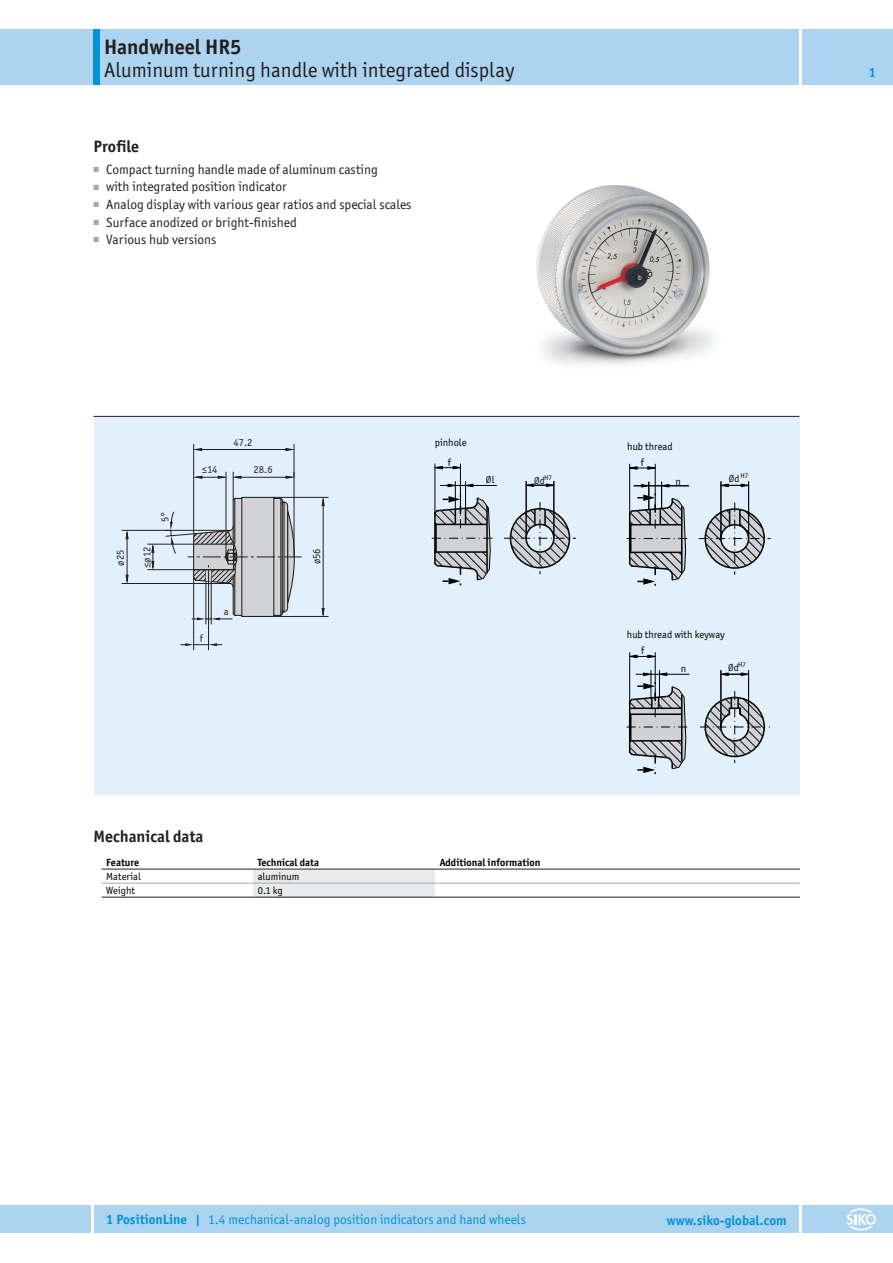
<style>
.page{position:relative;width:893px;height:1263px;background:#fff}
.page>*{position:absolute;margin:0;border:0;box-sizing:border-box;transform-origin:0 0}
.t1{font:21px "Officina Sans ITC Pro";color:#231f20}
.t2{font:700 21px "Officina Sans ITC Pro";color:#231f20}
.t3{font:700 16.5px "Officina Sans ITC Pro";color:#231f20}
.t4{font:13.5px "Officina Sans ITC Pro";color:#231f20}
.t5{font:13.5px "Officina Sans ITC Pro";color:#0095d9}
.t6{font:700 13.5px "Officina Sans ITC Pro";color:#0095d9}
.t7{font:10.65px "Officina Sans ITC Pro";color:#231f20}
.t8{font:10.5px "Officina Sans ITC Pro";color:#000}
.t9{font:700 10.5px "Officina Sans ITC Pro";color:#000}
.t10{font:10.05px "Officina Sans ITC Pro";color:#0f0c12}
.t11{font:10.05px "Officina Sans ITC Pro";color:#000}
.t12{font:7.2px "Officina Sans ITC Pro";color:#0f0c12}
.s1{color:#a8a9ad}
.s2{font-weight:700}
</style>
<div class="page">
<div style="left:0;top:30px;width:893px;height:55px;background:#acd3f0"></div>
<hr style="left:799px;top:30px;width:2px;height:55px;background:#fff">
<div style="left:94px;top:30px;width:6px;height:55px;background:#0095d9"></div>
<div style="left:0;top:1205px;width:893px;height:28px;background:#acd3f0"></div>
<hr style="left:799px;top:1205px;width:2px;height:28px;background:#fff">
<hr style="left:91px;top:1205px;width:3px;height:28px;background:#fff">
<svg style="left:846px;top:1208px;width:30px;height:22px"></svg>
<img style="left:536px;top:185px;width:178px;height:180px">
<div style="left:94px;top:416px;width:705px;height:379px;background:#e1f0fa"></div>
<hr style="left:94px;top:416px;width:705px;height:1px;background:#231f20">
<hr style="left:274px;top:497px;width:55px;height:1px;background:#231f20">
<hr style="left:274px;top:616px;width:55px;height:1px;background:#231f20">
<hr style="left:323px;top:500px;width:1px;height:114px;background:#231f20">
<svg style="left:321px;top:608px;width:4px;height:10px"></svg>
<svg style="left:321px;top:496px;width:4px;height:10px"></svg>
<hr style="left:147px;top:544px;width:47px;height:1px;background:#231f20">
<hr style="left:147px;top:569px;width:47px;height:1px;background:#231f20">
<svg style="left:151px;top:543px;width:4px;height:28px"></svg>
<hr style="left:122px;top:530px;width:49px;height:1px;background:#231f20">
<hr style="left:122px;top:583px;width:109px;height:1px;background:#231f20">
<hr style="left:127px;top:533px;width:1px;height:48px;background:#231f20">
<svg style="left:125px;top:574px;width:4px;height:9px"></svg>
<svg style="left:125px;top:529px;width:4px;height:10px"></svg>
<hr style="left:294px;top:444px;width:1px;height:33px;background:#231f20">
<hr style="left:193px;top:444px;width:1px;height:90px;background:#231f20">
<hr style="left:196px;top:449px;width:96px;height:1px;background:#231f20">
<svg style="left:193px;top:448px;width:9px;height:3px"></svg>
<svg style="left:285px;top:448px;width:10px;height:3px"></svg>
<hr style="left:206px;top:581px;width:1px;height:43px;background:#231f20">
<hr style="left:211px;top:582px;width:1px;height:42px;background:#231f20">
<hr style="left:193px;top:578px;width:1px;height:72px;background:#231f20">
<hr style="left:208px;top:588px;width:1px;height:62px;background:#231f20">
<svg style="left:180px;top:643px;width:42px;height:3px"></svg>
<svg style="left:165px;top:472px;width:137px;height:148px"></svg>
<hr style="left:460px;top:464px;width:1px;height:38px;background:#000">
<hr style="left:435px;top:464px;width:1px;height:51px;background:#000">
<svg style="left:434px;top:466px;width:26px;height:3px"></svg>
<hr style="left:526px;top:481px;width:1px;height:57px;background:#000">
<hr style="left:554px;top:481px;width:1px;height:57px;background:#000">
<svg style="left:525px;top:484px;width:30px;height:3px"></svg>
<svg style="left:504px;top:502px;width:72px;height:72px"></svg>
<svg style="left:432px;top:482px;width:65px;height:103px"></svg>
<hr style="left:655px;top:464px;width:1px;height:38px;background:#000">
<hr style="left:629px;top:464px;width:1px;height:51px;background:#000">
<svg style="left:629px;top:467px;width:27px;height:2px"></svg>
<hr style="left:721px;top:482px;width:1px;height:56px;background:#000">
<hr style="left:748px;top:482px;width:1px;height:56px;background:#000">
<svg style="left:720px;top:484px;width:28px;height:3px"></svg>
<svg style="left:699px;top:503px;width:71px;height:71px"></svg>
<svg style="left:627px;top:482px;width:62px;height:104px"></svg>
<hr style="left:721px;top:670px;width:1px;height:57px;background:#000">
<hr style="left:748px;top:670px;width:1px;height:57px;background:#000">
<svg style="left:720px;top:673px;width:28px;height:3px"></svg>
<hr style="left:655px;top:653px;width:1px;height:38px;background:#000">
<hr style="left:629px;top:653px;width:1px;height:49px;background:#000">
<svg style="left:629px;top:655px;width:27px;height:3px"></svg>
<svg style="left:700px;top:691px;width:69px;height:72px"></svg>
<svg style="left:627px;top:670px;width:62px;height:104px"></svg>
<hr style="left:630px;top:707px;width:52px;height:2px;background:#000">
<div style="left:253px;top:855px;width:182px;height:42px;background:#e9eaeb"></div>
<div style="left:102px;top:855px;width:697px;height:14px;background:#fff"></div>
<hr style="left:102px;top:869px;width:697px;height:1px;background:#231f20">
<hr style="left:102px;top:883px;width:697px;height:1px;background:#a8a9ad">
<hr style="left:102px;top:897px;width:697px;height:1px;background:#231f20">
<h1 class="t2" style="left:104px;top:38px;width:139px">Handwheel HR5</h1>
<h1 class="t1" style="left:104px;top:61px;width:412px">Aluminum turning handle with integrated display</h1>
<p class="t6" style="left:869px;top:67px;width:9px">1</p>
<p class="t3" style="left:94px;top:140px;width:47px">Profile</p>
<p class="t4" style="left:94px;top:164px;width:286px"><span class="s1">■</span> Compact turning handle made of aluminum casting</p>
<p class="t4" style="left:94px;top:182px;width:195px"><span class="s1">■</span> with integrated position indicator</p>
<p class="t4" style="left:94px;top:199px;width:319px"><span class="s1">■</span> Analog display with various gear ratios and special scales</p>
<p class="t4" style="left:94px;top:217px;width:205px"><span class="s1">■</span> Surface anodized or bright-finished</p>
<p class="t4" style="left:94px;top:234px;width:124px"><span class="s1">■</span> Various hub versions</p>
<p class="t7" style="left:159px;top:522px;width:12px;rotate:-90deg">5°</p>
<p class="t7" style="left:202px;top:464px;width:17px">≤14</p>
<p class="t7" style="left:233px;top:436px;width:21px">47.2</p>
<p class="t7" style="left:254px;top:463px;width:21px">28.6</p>
<p class="t7" style="left:141px;top:568px;width:23px;rotate:-90deg">≤ø12</p>
<p class="t7" style="left:114px;top:565px;width:17px;rotate:-90deg">ø25</p>
<p class="t7" style="left:310px;top:564px;width:17px;rotate:-90deg">ø56</p>
<p class="t7" style="left:200px;top:632px;width:5px">f</p>
<p class="t7" style="left:224px;top:606px;width:6px">a</p>
<p class="t8" style="left:435px;top:436px;width:33px">pinhole</p>
<p class="t8" style="left:627px;top:440px;width:47px">hub thread</p>
<p class="t8" style="left:448px;top:456px;width:5px">f</p>
<p class="t12" style="left:544px;top:473px;width:9px">H7</p>
<p class="t11" style="left:486px;top:474px;width:10px">Øl</p>
<p class="t10" style="left:534px;top:474px;width:12px">Ød</p>
<p class="t8" style="left:641px;top:456px;width:5px">f</p>
<p class="t8" style="left:675px;top:475px;width:7px">n</p>
<p class="t12" style="left:740px;top:471px;width:9px">H7</p>
<p class="t10" style="left:729px;top:472px;width:12px">Ød</p>
<p class="t8" style="left:627px;top:628px;width:99px">hub thread with keyway</p>
<p class="t8" style="left:641px;top:644px;width:5px">f</p>
<p class="t12" style="left:738px;top:661px;width:9px">H7</p>
<p class="t8" style="left:681px;top:662px;width:7px">n</p>
<p class="t10" style="left:728px;top:662px;width:12px">Ød</p>
<p class="t3" style="left:94px;top:830px;width:112px">Mechanical data</p>
<p class="t9" style="left:106px;top:858px;width:35px">Feature</p>
<p class="t9" style="left:258px;top:858px;width:63px">Technical data</p>
<p class="t9" style="left:440px;top:858px;width:102px">Additional information</p>
<p class="t8" style="left:106px;top:873px;width:36px">Material</p>
<p class="t8" style="left:258px;top:873px;width:43px">aluminum</p>
<p class="t8" style="left:106px;top:887px;width:30px">Weight</p>
<p class="t8" style="left:258px;top:887px;width:27px">0.1 kg</p>
<p class="t5" style="left:106px;top:1214px;width:421px"><span class="s2">1 PositionLine |</span> 1.4 mechanical-analog position indicators and hand wheels</p>
<p class="t6" style="left:667px;top:1215px;width:121px">www.siko-global.com</p>
</div>
